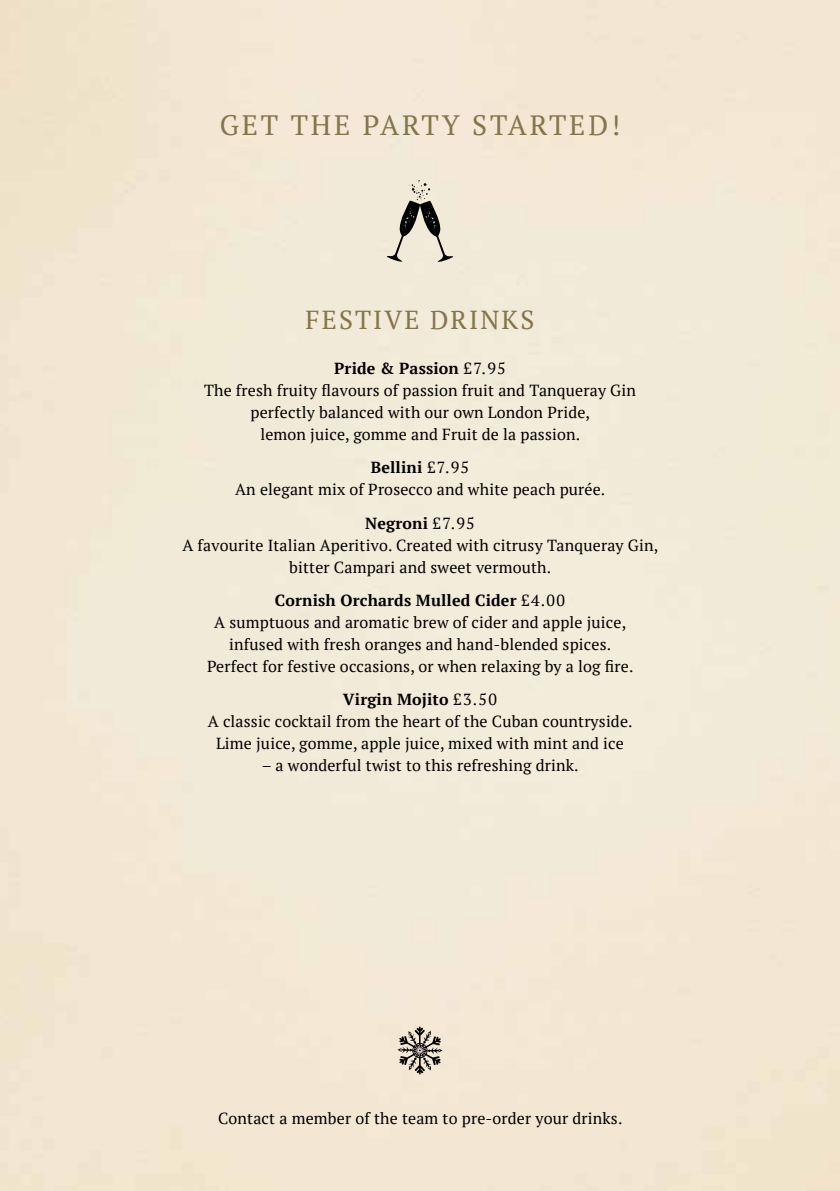
<style>
.page{position:relative;width:840px;height:1191px;background:#fff}
.page>*{position:absolute;margin:0;border:0;box-sizing:border-box;transform-origin:0 0}
.t1{font:28px "PT Serif";letter-spacing:.1em;color:#85754e}
.t2{font:26px "PT Serif";letter-spacing:.08em;color:#85754e}
.t3{font:16px/22px "PT Serif";letter-spacing:.01em;color:#000;text-align:center}
.s1{font-weight:700}
</style>
<div class="page">
<svg style="left:386px;top:180px;width:67px;height:82px;background:#c3beaf"></svg>
<svg style="left:397px;top:1026px;width:45px;height:48px;background:#aba295"></svg>
<h1 class="t1" style="left:220px;top:107px;width:401px">GET THE PARTY STARTED!</h1>
<h2 class="t2" style="left:305px;top:303px;width:230px">FESTIVE DRINKS</h2>
<p class="t3" style="left:204px;top:357px;width:433px"><span class="s1">Pride &amp; Passion</span> £7.95<br>The fresh fruity flavours of passion fruit and Tanqueray Gin perfectly balanced with our own London Pride,<br>lemon juice, gomme and Fruit de la passion.</p>
<p class="t3" style="left:235px;top:456px;width:371px"><span class="s1">Bellini</span> £7.95<br>An elegant mix of Prosecco and white peach purée.</p>
<p class="t3" style="left:182px;top:512px;width:477px"><span class="s1">Negroni</span> £7.95<br>A favourite Italian Aperitivo. Created with citrusy Tanqueray Gin, bitter Campari and sweet vermouth.</p>
<p class="t3" style="left:207px;top:589px;width:428px"><span class="s1">Cornish Orchards Mulled Cider</span> £4.00<br>A sumptuous and aromatic brew of cider and apple juice, infused with fresh oranges and hand-blended spices.<br>Perfect for festive occasions, or when relaxing by a log fire.</p>
<p class="t3" style="left:208px;top:688px;width:426px"><span class="s1">Virgin Mojito</span> £3.50<br>A classic cocktail from the heart of the Cuban countryside.<br>Lime juice, gomme, apple juice, mixed with mint and ice</p>
<p class="t3" style="left:262px;top:754px;width:318px">– a wonderful twist to this refreshing drink.</p>
<p class="t3" style="left:218px;top:1107px;width:405px">Contact a member of the team to pre-order your drinks.</p>
</div>
